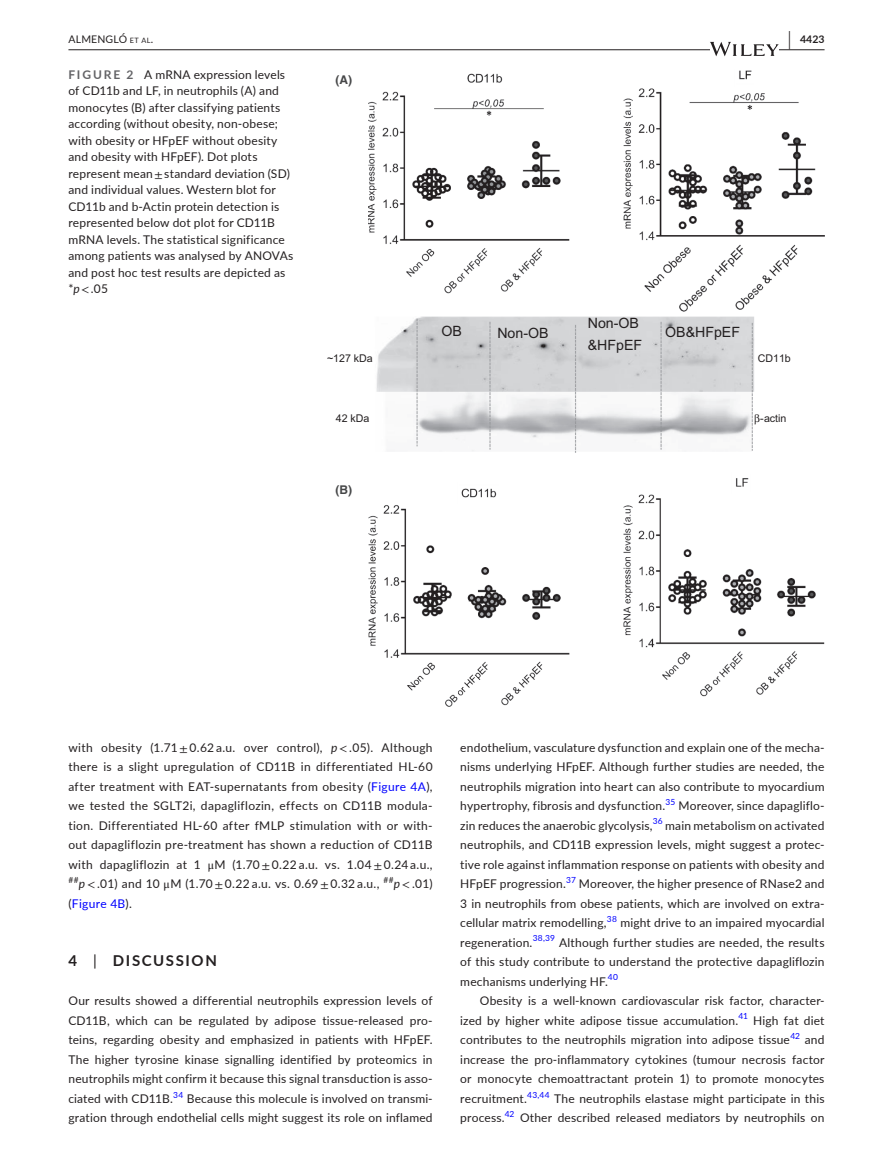
<style>
.page{position:relative;width:893px;height:1174px;background:#fff}
.page>*{position:absolute;margin:0;border:0;box-sizing:border-box;transform-origin:0 0}
.t1{font:700 15px "Lato";letter-spacing:.11em;color:#231f20}
.t2{font:14.25px/21.8px "Arial";color:#231f20}
.t3{font:12px/19.5px "Lato";letter-spacing:.015em;color:#231f20;text-align:justify}
.t4{font:12px "Lato";letter-spacing:.03em;color:#00f}
.t5{font:700 12px "Helvetica";color:#464748}
.t6{font:10.65px "Arial";color:#231f20}
.t7{font:10.5px "Lato";letter-spacing:.02em;color:#231f20}
.t8{font:700 10.5px "Lato";color:#231f20}
.t9{font:8.4px "Lato";letter-spacing:.025em;color:#00f}
.t10{font:8.4px "Lato";color:#231f20}
.s1{font-style:inherit}
.s2{font-size:7.35px}
.s3{font-size:19.5px}
.s4{font-weight:700;color:#636366}
.s5{font-family:"STIX"}
.s6{font-style:italic}
.s7{color:#00f}
.s8{color:#231f20}
.s9{font-weight:400}
</style>
<div class="page">
<hr style="left:68px;top:49px;width:756px;height:1px;background:#231f20">
<svg style="left:710px;top:42px;width:69px;height:14px"></svg>
<img style="left:368px;top:70px;width:456px;height:636px">
<svg style="left:755px;top:414px;width:5px;height:10px"></svg>
<p class="t7" style="left:68px;top:31px;width:86px">ALMENGL<span class="s1">Ó</span> <span class="s2">et al</span>.</p>
<p class="t8" style="left:789px;top:31px;width:37px"><span class="s3">|</span> 4423</p>
<p class="t3" style="left:68px;top:66px;width:226px;line-height:16.5px;text-align:left"><span class="s4">FIGURE 2</span> A mRNA expression levels of CD11b and LF, in neutrophils (A) and monocytes (B) after classifying patients according (without obesity, non-obese; with obesity or HFpEF without obesity and obesity with HFpEF). Dot plots represent mean <span class="s5">±</span> standard deviation (SD) and individual values. Western blot for CD11b and b-Actin protein detection is represented below dot plot for CD11B mRNA levels. The statistical significance among patients was analysed by ANOVAs and post hoc test results are depicted as *<span class="s6">p</span><span class="s5">&lt;</span> .05</p>
<p class="t5" style="left:336px;top:72px;width:18px">(A)</p>
<p class="t2" style="left:441px;top:320px;width:22px">OB</p>
<p class="t2" style="left:497px;top:322px;width:53px">Non-OB</p>
<p class="t2" style="left:588px;top:312px;width:56px">Non-OB &amp;HFpEF</p>
<p class="t2" style="left:665px;top:321px;width:76px">OB&amp;HFpEF</p>
<p class="t6" style="left:327px;top:351px;width:47px">~127 kDa</p>
<p class="t6" style="left:758px;top:351px;width:35px">CD11b</p>
<p class="t6" style="left:336px;top:411px;width:35px">42 kDa</p>
<p class="t6" style="left:760px;top:411px;width:28px">-actin</p>
<p class="t5" style="left:336px;top:482px;width:18px">(B)</p>
<p class="t3" style="left:68px;top:737px;width:366px">with obesity (1.71 <span class="s5">±</span> 0.62 a.u. over control), <span class="s6">p</span><span class="s5">&lt;</span> .05). Although there is a slight upregulation of CD11B in differentiated HL-60 after treatment with EAT-supernatants from obesity (<span class="s7">Figure 4A</span>), we tested the SGLT2i, dapagliflozin, effects on CD11B modula&shy;tion. Differentiated HL-60 after fMLP stimulation with or with&shy;out dapagliflozin pre-treatment has shown a reduction of CD11B with dapagliflozin at 1 <span class="s5">μ</span>M (1.70 <span class="s5">±</span> 0.22 a.u. vs. 1.04 <span class="s5">±</span> 0.24 a.u.,</p>
<p class="t10" style="left:68px;top:874px;width:12px">##</p>
<p class="t3" style="left:79px;top:873px;width:302px"><span class="s6">p</span><span class="s5">&lt;</span> .01) and 10 <span class="s5">μ</span>M (1.70 <span class="s5">±</span> 0.22 a.u. vs. 0.69 <span class="s5">±</span> 0.32 a.u.,</p>
<p class="t10" style="left:383px;top:874px;width:12px">##</p>
<p class="t3" style="left:394px;top:873px;width:40px"><span class="s6">p</span><span class="s5">&lt;</span> .01)</p>
<p class="t4" style="left:68px;top:895px;width:65px"><span class="s8">(</span>Figure 4B<span class="s8">).</span></p>
<p class="t1" style="left:68px;top:950px;width:150px">4 <span class="s9">|</span> DISCUSSION</p>
<p class="t3" style="left:68px;top:990px;width:366px">Our results showed a differential neutrophils expression levels of CD11B, which can be regulated by adipose tissue-released pro&shy;teins, regarding obesity and emphasized in patients with HFpEF.<br>The higher tyrosine kinase signalling identified by proteomics in neutrophils might confirm it because this signal transduction is asso&shy;ciated with CD11B.<sup>34</sup> Because this molecule is involved on transmi&shy;gration through endothelial cells might suggest its role on inflamed</p>
<p class="t3" style="left:460px;top:737px;width:366px">endothelium, vasculature dysfunction and explain one of the mecha&shy;nisms underlying HFpEF. Although further studies are needed, the neutrophils migration into heart can also contribute to myocardium hypertrophy, fibrosis and dysfunction.<sup>35</sup> Moreover, since dapagliflo&shy;zin reduces the anaerobic glycolysis,</p>
<p class="t9" style="left:653px;top:815px;width:11px">36</p>
<p class="t3" style="left:460px;top:815px;width:366px;text-indent:205px">main metabolism on activated neutrophils, and CD11B expression levels, might suggest a protec&shy;tive role against inflammation response on patients with obesity and HFpEF progression.</p>
<p class="t9" style="left:566px;top:874px;width:11px">37</p>
<p class="t3" style="left:460px;top:873px;width:366px;text-indent:118px">Moreover, the higher presence of RNase2 and 3 in neutrophils from obese patients, which are involved on extra&shy;cellular matrix remodelling,</p>
<p class="t9" style="left:607px;top:913px;width:12px">38</p>
<p class="t3" style="left:620px;top:912px;width:206px">might drive to an impaired myocardial</p>
<p class="t3" style="left:460px;top:932px;width:74px">regeneration.</p>
<p class="t9" style="left:533px;top:932px;width:24px">38,39</p>
<p class="t3" style="left:460px;top:932px;width:366px;text-indent:99px">Although further studies are needed, the results of this study contribute to understand the protective dapagliflozin mechanisms underlying HF.</p>
<p class="t9" style="left:608px;top:971px;width:12px">40</p>
<p class="t3" style="left:460px;top:990px;width:366px;text-indent:20px">Obesity is a well-known cardiovascular risk factor, character&shy;ized by higher white adipose tissue accumulation.<sup>41</sup> High fat diet contributes to the neutrophils migration into adipose tissue<sup>42</sup> and increase the pro-inflammatory cytokines (tumour necrosis factor or monocyte chemoattractant protein 1) to promote monocytes recruitment.<sup>43,44</sup> The neutrophils elastase might participate in this process.<sup>42</sup> Other described released mediators by neutrophils on</p>
</div>
